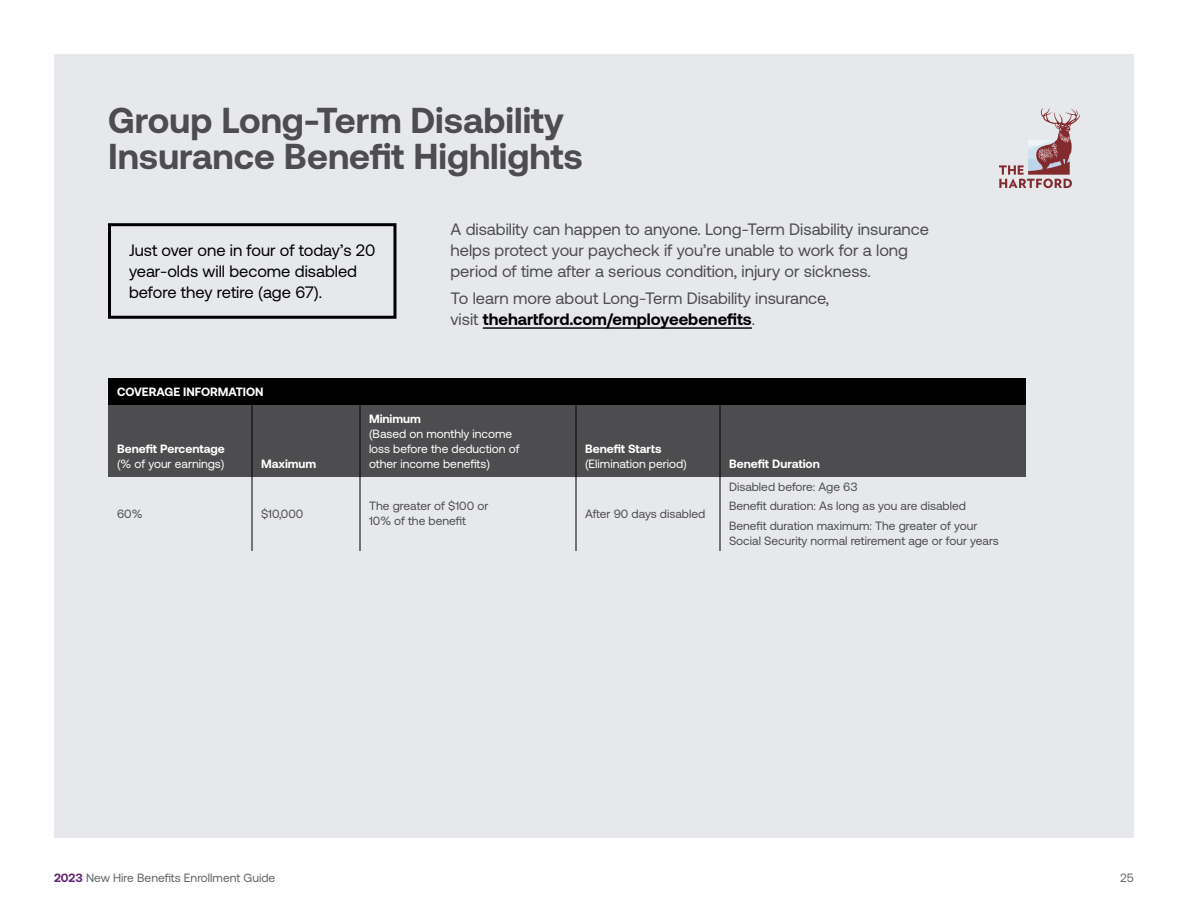
<style>
.page{position:relative;width:1188px;height:918px;background:#fff}
.page>*{position:absolute;margin:0;border:0;box-sizing:border-box;transform-origin:0 0}
.t1{font:700 36px/36px "Aeonik";color:#4d4d4f}
.t2{font:16.5px/21px "Aeonik";color:#4d4d4f}
.t3{font:16.5px/21px "Aeonik";color:#000}
.t4{font:12px/19.5px "Aeonik";color:#4d4d4f}
.t5{font:12px/15px "Aeonik";color:#fff}
.t6{font:700 12px "Aeonik";color:#fff}
.t7{font:12px "Aeonik";color:#636466}
.s1{font-weight:700;color:#000}
.s2{font-weight:700;color:#5e2572}
</style>
<div class="page">
<div style="left:54px;top:54px;width:1080px;height:784px;background:#e7e8eb"></div>
<svg style="left:999px;top:108px;width:81px;height:80px"></svg>
<hr style="left:483px;top:327px;width:269px;height:2px;background:#000">
<div style="left:108px;top:379px;width:918px;height:26px;background:#000"></div>
<div style="left:252px;top:405px;width:108px;height:72px;background:#4d4d4f"></div>
<div style="left:360px;top:405px;width:216px;height:72px;background:#4d4d4f"></div>
<div style="left:108px;top:405px;width:144px;height:72px;background:#4d4d4f"></div>
<div style="left:576px;top:405px;width:144px;height:72px;background:#4d4d4f"></div>
<div style="left:720px;top:405px;width:306px;height:72px;background:#4d4d4f"></div>
<hr style="left:252px;top:405px;width:1px;height:146px;background:#000">
<hr style="left:360px;top:405px;width:1px;height:146px;background:#000">
<hr style="left:576px;top:405px;width:1px;height:146px;background:#000">
<hr style="left:720px;top:405px;width:1px;height:146px;background:#000">
<div style="left:108px;top:223px;width:288px;height:96px;border:3px solid #000"></div>
<h1 class="t1" style="left:108px;top:102px;width:477px">Group Long-Term Disability<br>Insurance Benefit Highlights</h1>
<p class="t3" style="left:129px;top:240px;width:248px">Just over one in four of today’s 20 year-olds will become disabled before they retire (age 67).</p>
<p class="t6" style="left:117px;top:385px;width:148px">COVERAGE INFORMATION</p>
<p class="t2" style="left:450px;top:219px;width:480px">A disability can happen to anyone. Long-Term Disability insurance helps protect your paycheck if you’re unable to work for a long period of time after a serious condition, injury or sickness.</p>
<p class="t2" style="left:450px;top:288px;width:380px">To learn more about Long-Term Disability insurance, visit <span class="s1">thehartford.com/employeebenefits</span>.</p>
<p class="t6" style="left:117px;top:441px;width:109px">Benefit Percentage</p>
<p class="t5" style="left:117px;top:456px;width:109px">(% of your earnings)</p>
<p class="t6" style="left:261px;top:456px;width:57px">Maximum</p>
<p class="t6" style="left:369px;top:411px;width:53px">Minimum</p>
<p class="t5" style="left:369px;top:426px;width:152px">(Based on monthly income loss before the deduction of other income benefits)</p>
<p class="t6" style="left:585px;top:441px;width:78px">Benefit Starts</p>
<p class="t5" style="left:585px;top:456px;width:103px">(Elimination period)</p>
<p class="t6" style="left:729px;top:456px;width:92px">Benefit Duration</p>
<p class="t4" style="left:261px;top:504px;width:44px">$10,000</p>
<p class="t4" style="left:369px;top:499px;width:121px;line-height:15px">The greater of $100 or<br>10% of the benefit</p>
<p class="t4" style="left:117px;top:504px;width:27px">60%</p>
<p class="t4" style="left:585px;top:504px;width:122px">After 90 days disabled</p>
<p class="t4" style="left:729px;top:477px;width:250px">Disabled before: Age 63<br>Benefit duration: As long as you are disabled<br>Benefit duration maximum: The greater of your</p>
<p class="t4" style="left:729px;top:531px;width:271px">Social Security normal retirement age or four years</p>
<p class="t7" style="left:54px;top:871px;width:223px"><span class="s2">2023</span> New Hire Benefits Enrollment Guide</p>
<p class="t7" style="left:1120px;top:871px;width:15px">25</p>
</div>
